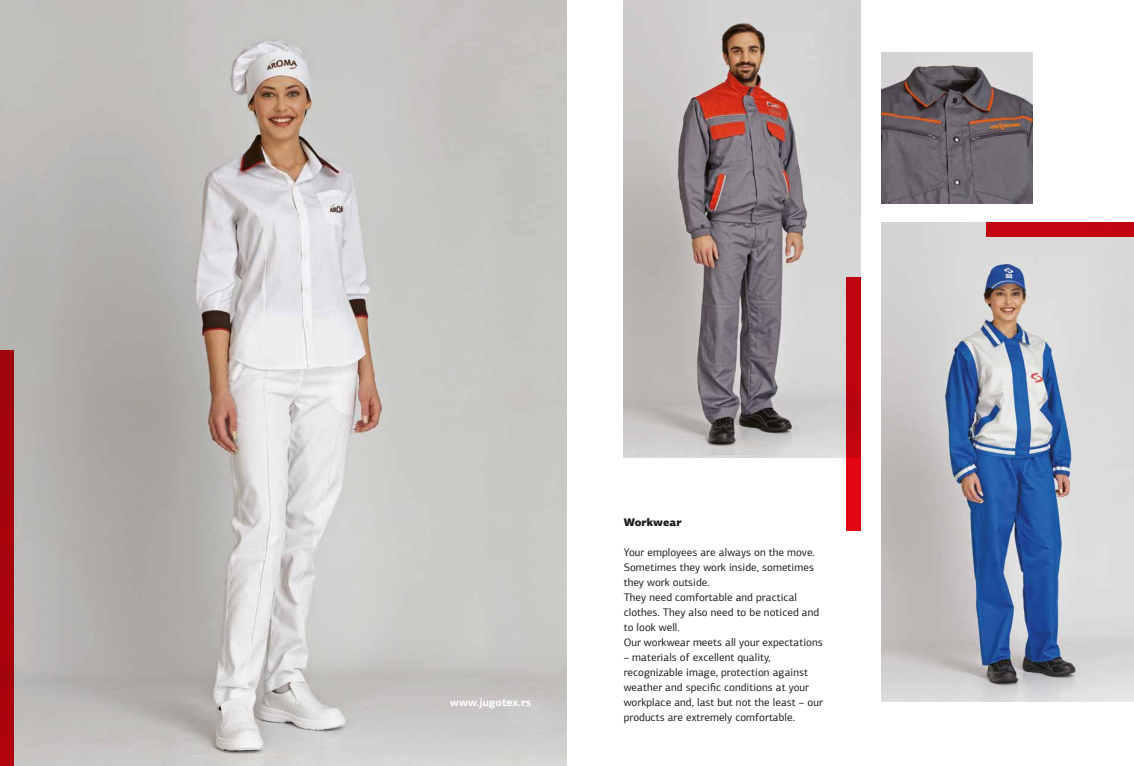
<style>
.page{position:relative;width:1134px;height:766px;background:#fff}
.page>*{position:absolute;margin:0;border:0;box-sizing:border-box;transform-origin:0 0}
.t1{font:11px/15px "PF Agora Sans Pro";letter-spacing:.005em;color:#1d1d1b}
.t2{font:700 11px "PF Agora Sans Pro";letter-spacing:.005em;color:#fff}
.t3{font:900 11px "PF Agora Sans Pro";letter-spacing:.005em;color:#1d1d1b}
</style>
<div class="page">
<img style="left:0;top:0;width:567px;height:765px">
<div style="left:0;top:350px;width:14px;height:415px;background:#a6040d"></div>
<img style="left:624px;top:0;width:237px;height:457px">
<svg style="left:846px;top:276px;width:15px;height:254px;fill:#be050f"></svg>
<img style="left:882px;top:222px;width:252px;height:479px">
<div style="left:986px;top:222px;width:148px;height:15px;background:#c20510"></div>
<img style="left:882px;top:52px;width:150px;height:151px">
<p class="t2" style="left:450px;top:694px;width:83px">www.jugotex.rs</p>
<p class="t3" style="left:624px;top:515px;width:59px">Workwear</p>
<p class="t1" style="left:624px;top:544px;width:200px">Your employees are always on the move.<br>Sometimes they work inside, sometimes they work outside.<br>They need comfortable and practical clothes. They also need to be noticed and to look well.<br>Our workwear meets all your expectations</p>
<p class="t1" style="left:624px;top:649px;width:201px">– materials of excellent quality, recognizable image, protection against weather and specific conditions at your workplace and, last but not the least – our products are extremely comfortable.</p>
</div>
